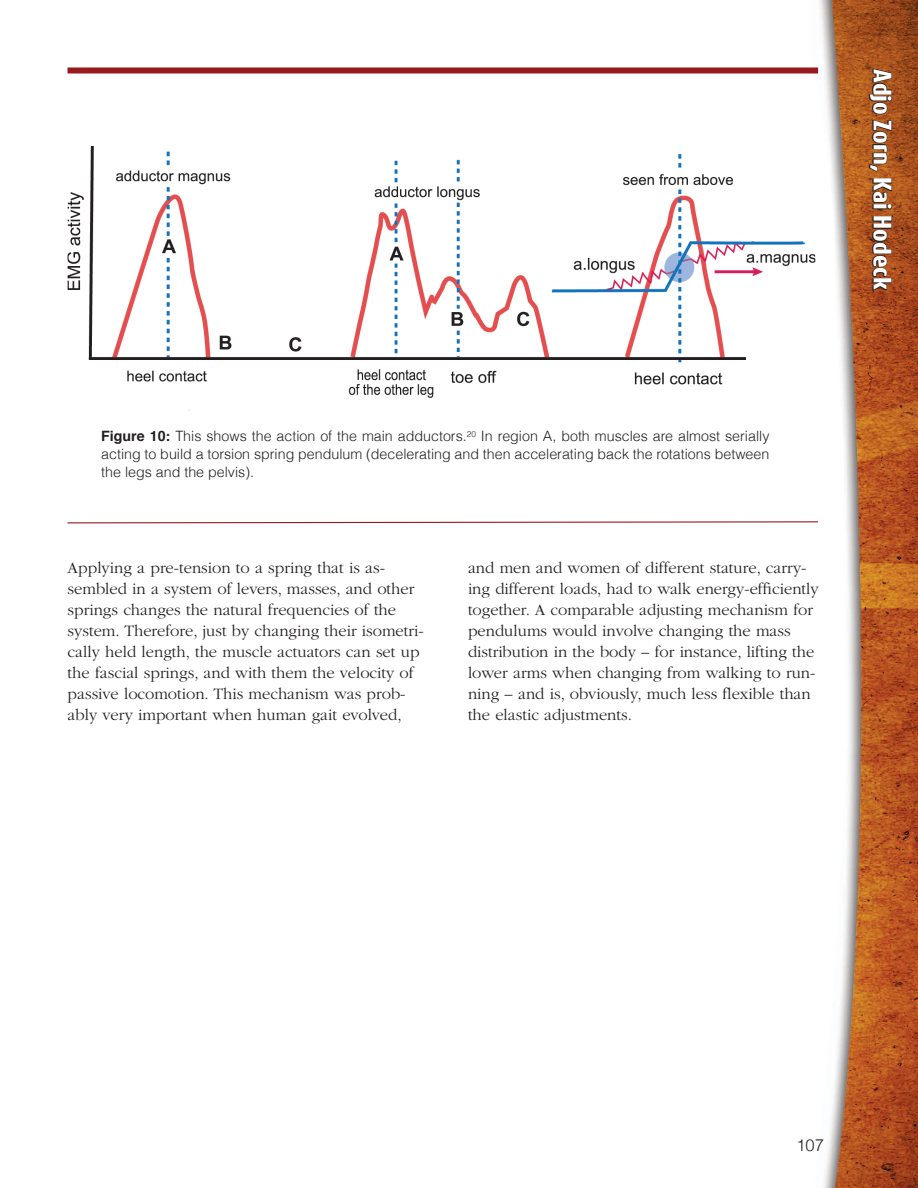
<style>
.page{position:relative;width:918px;height:1188px;background:#fff}
.page>*{position:absolute;margin:0;border:0;box-sizing:border-box;transform-origin:0 0}
.t1{font:800 21px "Dax Compact";color:#fff;scale:1.25 1}
.Body{font:300 16.5px/21px "ITC Garamond Std";color:#231f20}
.t2{font:300 16.5px "Helvetica";color:#231f20}
.t3{font:300 14.25px/18px "Helvetica";color:#231f20;text-align:justify}
.s1{font-weight:700}
</style>
<div class="page">
<img style="left:812px;top:0;width:106px;height:1188px">
<div style="left:68px;top:68px;width:750px;height:6px;background:#981a1e"></div>
<div style="left:869px;top:69px;width:23px;height:223px;background:#231f20;opacity:.86"></div>
<svg style="left:869px;top:68px;width:23px;height:104px;background:#6e3e1f"></svg>
<svg style="left:873px;top:178px;width:19px;height:32px"></svg>
<svg style="left:873px;top:216px;width:19px;height:75px"></svg>
<svg style="left:67px;top:521px;width:752px;height:3px"></svg>
<img style="left:68px;top:146px;width:747px;height:265px">
<p class="t1" style="left:896px;top:69px;width:178px;rotate:90deg">Adjo Zorn, Kai Hodeck</p>
<p class="t3" style="left:101px;top:427px;width:670px"><span class="s1">Figure 10:</span> This shows the action of the main adductors.<sup>20</sup> In region A, both muscles are almost serially acting to build a torsion spring pendulum (decelerating and then accelerating back the rotations between the legs and the pelvis).</p>
<p class="Body" style="left:68px;top:558px;width:357px">Applying a pre-tension to a spring that is as&shy;sembled in a system of levers, masses, and other springs changes the natural frequencies of the system. Therefore, just by changing their isometri&shy;cally held length, the muscle actuators can set up the fascial springs, and with them the velocity of passive locomotion. This mechanism was prob&shy;ably very important when human gait evolved,</p>
<p class="Body" style="left:468px;top:558px;width:352px">and men and women of different stature, carry&shy;ing different loads, had to walk energy-efficiently together. A comparable adjusting mechanism for pendulums would involve changing the mass distribution in the body – for instance, lifting the lower arms when changing from walking to run&shy;ning – and is, obviously, much less flexible than the elastic adjustments.</p>
<p class="t2" style="left:796px;top:1135px;width:29px">107</p>
</div>
